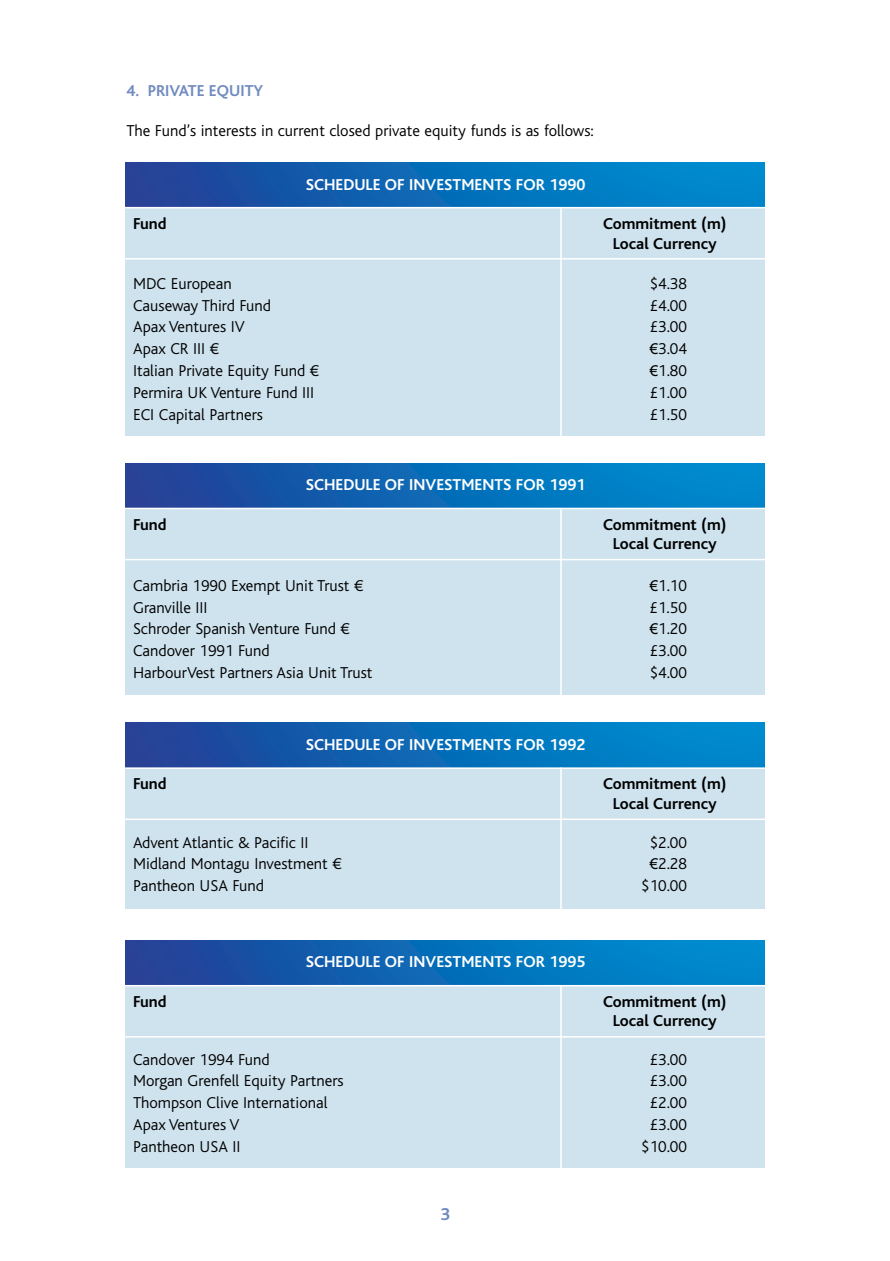
<style>
.page{position:relative;width:890px;height:1261px;background:#fff}
.page>*{position:absolute;margin:0;border:0;box-sizing:border-box;transform-origin:0 0}
.t1{font:700 18px "Bliss";color:#718bc0}
.t2{font:300 16.5px "Bliss";color:#000}
.t3{font:700 16.5px/19.8px "Bliss";color:#000;text-align:center}
.t4{font:700 16.5px "Bliss";color:#fff}
.t5{font:700 16.5px "Bliss";color:#718bc0}
.s1{font-family:"Arial";font-weight:400;font-size:15px}
</style>
<div class="page">
<div style="left:125px;top:940px;width:639px;height:228px;background:#cfe3ee"></div>
<svg style="left:125px;top:940px;width:639px;height:45px;background:#0b69b5"></svg>
<hr style="left:115px;top:985px;width:657px;height:1px;background:#fff">
<hr style="left:115px;top:1036px;width:657px;height:1px;background:#fff">
<hr style="left:560px;top:985px;width:1px;height:189px;background:#fff">
<div style="left:125px;top:723px;width:639px;height:185px;background:#cfe3ee"></div>
<svg style="left:125px;top:723px;width:639px;height:44px;background:#0b69b5"></svg>
<hr style="left:115px;top:767px;width:657px;height:2px;background:#fff">
<hr style="left:115px;top:818px;width:657px;height:2px;background:#fff">
<hr style="left:560px;top:768px;width:1px;height:151px;background:#fff">
<div style="left:125px;top:463px;width:639px;height:231px;background:#cfe3ee"></div>
<svg style="left:125px;top:463px;width:639px;height:45px;background:#0d6ab5"></svg>
<hr style="left:115px;top:508px;width:657px;height:1px;background:#fff">
<hr style="left:115px;top:559px;width:657px;height:1px;background:#fff">
<div style="left:125px;top:162px;width:639px;height:274px;background:#cfe3ee"></div>
<svg style="left:125px;top:162px;width:639px;height:45px;background:#0b6ab5"></svg>
<hr style="left:115px;top:207px;width:657px;height:1px;background:#fff">
<hr style="left:115px;top:258px;width:657px;height:2px;background:#fff">
<hr style="left:560px;top:207px;width:1px;height:235px;background:#fff">
<hr style="left:560px;top:508px;width:1px;height:188px;background:#fff">
<p class="t5" style="left:126px;top:84px;width:138px">4. PRIVATE EQUITY</p>
<p class="t2" style="left:126px;top:124px;width:469px">The Fund’s interests in current closed private equity funds is as follows:</p>
<p class="t4" style="left:306px;top:178px;width:281px">SCHEDULE OF INVESTMENTS FOR 1990</p>
<p class="t3" style="left:133px;top:216px;width:35px">Fund</p>
<p class="t3" style="left:603px;top:216px;width:125px">Commitment (m)<br>Local Currency</p>
<p class="t2" style="left:133px;top:277px;width:100px">MDC European</p>
<p class="t2" style="left:649px;top:277px;width:39px">$4.38</p>
<p class="t2" style="left:133px;top:299px;width:140px">Causeway Third Fund</p>
<p class="t2" style="left:649px;top:299px;width:39px">£4.00</p>
<p class="t2" style="left:133px;top:321px;width:113px">Apax Ventures IV</p>
<p class="t2" style="left:649px;top:321px;width:39px">£3.00</p>
<p class="t2" style="left:133px;top:343px;width:88px">Apax CR III ¤</p>
<p class="t2" style="left:650px;top:343px;width:39px"><span class="s1">€</span>3.04</p>
<p class="t2" style="left:133px;top:364px;width:188px">Italian Private Equity Fund ¤</p>
<p class="t2" style="left:650px;top:364px;width:39px"><span class="s1">€</span>1.80</p>
<p class="t2" style="left:133px;top:386px;width:183px">Permira UK Venture Fund III</p>
<p class="t2" style="left:649px;top:386px;width:39px">£1.00</p>
<p class="t2" style="left:133px;top:408px;width:131px">ECI Capital Partners</p>
<p class="t2" style="left:649px;top:408px;width:39px">£1.50</p>
<p class="t4" style="left:306px;top:478px;width:281px">SCHEDULE OF INVESTMENTS FOR 1991</p>
<p class="t3" style="left:133px;top:516px;width:35px">Fund</p>
<p class="t3" style="left:603px;top:516px;width:125px">Commitment (m)<br>Local Currency</p>
<p class="t2" style="left:133px;top:579px;width:232px">Cambria 1990 Exempt Unit Trust ¤</p>
<p class="t2" style="left:650px;top:579px;width:39px"><span class="s1">€</span>1.10</p>
<p class="t2" style="left:133px;top:601px;width:76px">Granville III</p>
<p class="t2" style="left:649px;top:601px;width:39px">£1.50</p>
<p class="t2" style="left:133px;top:623px;width:219px">Schroder Spanish Venture Fund ¤</p>
<p class="t2" style="left:650px;top:623px;width:39px"><span class="s1">€</span>1.20</p>
<p class="t2" style="left:133px;top:644px;width:138px">Candover 1991 Fund</p>
<p class="t2" style="left:649px;top:644px;width:39px">£3.00</p>
<p class="t2" style="left:133px;top:666px;width:241px">HarbourVest Partners Asia Unit Trust</p>
<p class="t2" style="left:649px;top:666px;width:39px">$4.00</p>
<p class="t4" style="left:306px;top:738px;width:281px">SCHEDULE OF INVESTMENTS FOR 1992</p>
<p class="t3" style="left:133px;top:776px;width:35px">Fund</p>
<p class="t3" style="left:603px;top:776px;width:125px">Commitment (m)<br>Local Currency</p>
<p class="t2" style="left:133px;top:836px;width:177px">Advent Atlantic &amp; Pacific II</p>
<p class="t2" style="left:649px;top:836px;width:39px">$2.00</p>
<p class="t2" style="left:133px;top:857px;width:210px">Midland Montagu Investment ¤</p>
<p class="t2" style="left:650px;top:857px;width:39px"><span class="s1">€</span>2.28</p>
<p class="t2" style="left:133px;top:879px;width:133px">Pantheon USA Fund</p>
<p class="t2" style="left:641px;top:879px;width:47px">$10.00</p>
<p class="t4" style="left:306px;top:955px;width:281px">SCHEDULE OF INVESTMENTS FOR 1995</p>
<p class="t3" style="left:133px;top:993px;width:35px">Fund</p>
<p class="t3" style="left:603px;top:993px;width:125px">Commitment (m)<br>Local Currency</p>
<p class="t2" style="left:133px;top:1053px;width:138px">Candover 1994 Fund</p>
<p class="t2" style="left:649px;top:1053px;width:39px">£3.00</p>
<p class="t2" style="left:133px;top:1075px;width:212px">Morgan Grenfell Equity Partners</p>
<p class="t2" style="left:649px;top:1075px;width:39px">£3.00</p>
<p class="t2" style="left:133px;top:1096px;width:196px">Thompson Clive International</p>
<p class="t2" style="left:649px;top:1096px;width:39px">£2.00</p>
<p class="t2" style="left:133px;top:1118px;width:108px">Apax Ventures V</p>
<p class="t2" style="left:649px;top:1118px;width:39px">£3.00</p>
<p class="t2" style="left:133px;top:1140px;width:109px">Pantheon USA II</p>
<p class="t2" style="left:641px;top:1140px;width:47px">$10.00</p>
<p class="t1" style="left:440px;top:1207px;width:11px">3</p>
</div>
